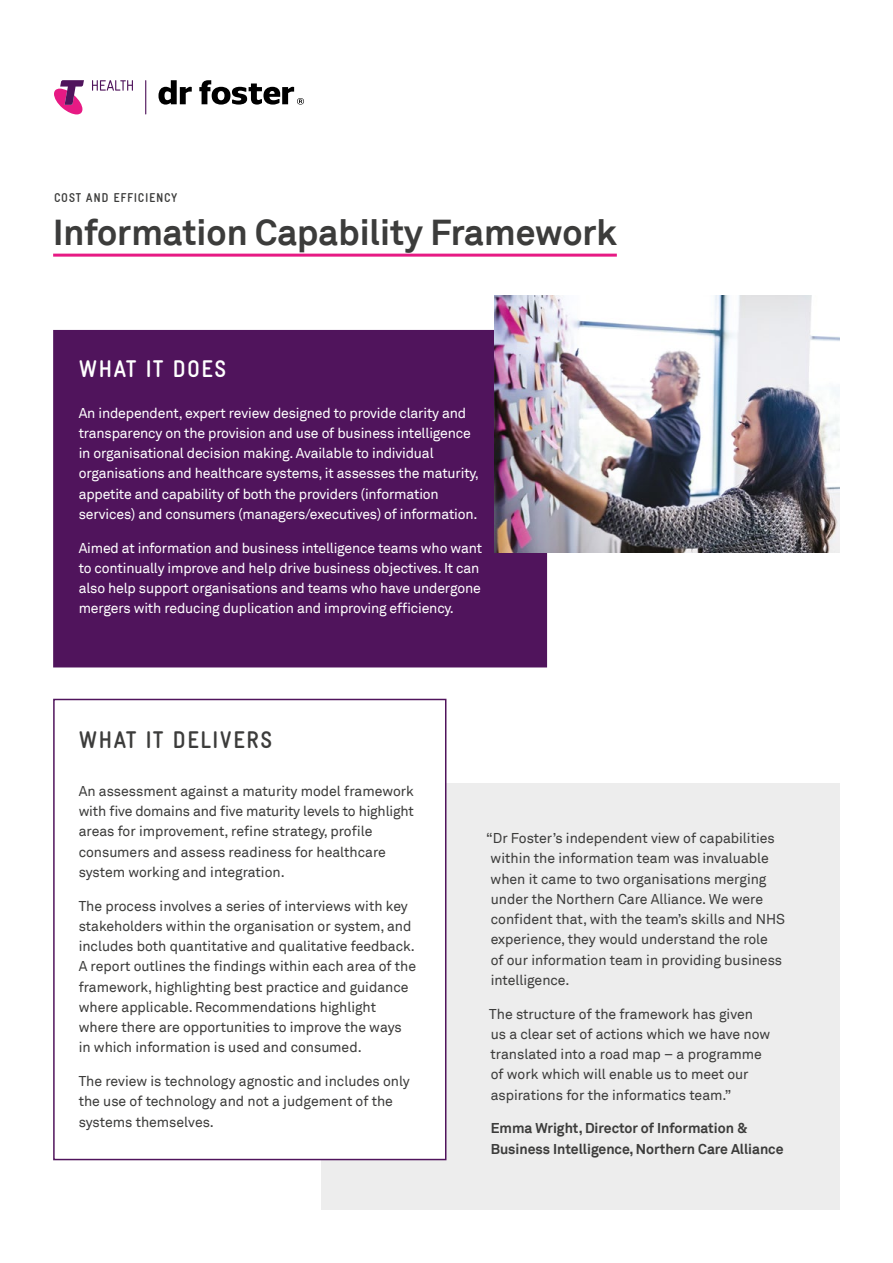
<style>
.page{position:relative;width:893px;height:1263px;background:#fff}
.page>*{position:absolute;margin:0;border:0;box-sizing:border-box;transform-origin:0 0}
.t1{font:700 36px "Telstra Akkurat TT";color:#3c3c3b}
.t2{font:24px "Gravur Cond Pro Bol R Cone";letter-spacing:.05em;color:#3c3c3b}
.t3{font:24px "Gravur Cond Pro Bol R Cone";letter-spacing:.05em;color:#fff}
.t4{font:14.25px/20.2px "Telstra Akkurat TT";color:#3c3c3b}
.t5{font:14.25px/20.2px "Telstra Akkurat TT";letter-spacing:-.01em;color:#fff}
.t6{font:700 14.25px/20.2px "Telstra Akkurat TT";color:#3c3c3b}
.t7{font:12.75px "Gravur Cond Pro Bol R Cone";letter-spacing:.05em;color:#3c3c3b}
</style>
<div class="page">
<div style="left:53px;top:330px;width:494px;height:337px;background:#50145c"></div>
<hr style="left:53px;top:254px;width:564px;height:3px;background:#e71a84">
<img style="left:495px;top:296px;width:345px;height:257px">
<div style="left:321px;top:784px;width:519px;height:426px;background:#ededed"></div>
<svg style="left:54px;top:80px;width:30px;height:34px"></svg>
<svg style="left:92px;top:80px;width:41px;height:11px"></svg>
<hr style="left:145px;top:80px;width:1px;height:34px;background:#50145c">
<svg style="left:158px;top:80px;width:34px;height:25px"></svg>
<svg style="left:199px;top:80px;width:105px;height:25px"></svg>
<div style="left:53px;top:699px;width:393px;height:461px;background:#fff;border:2px solid #50145c"></div>
<p class="t7" style="left:54px;top:188px;width:125px">COST AND EFFICIENCY</p>
<h1 class="t1" style="left:53px;top:210px;width:565px">Information Capability Framework</h1>
<h2 class="t3" style="left:79px;top:351px;width:149px">WHAT IT DOES</h2>
<p class="t5" style="left:79px;top:403px;width:402px">An independent, expert review designed to provide clarity and transparency on the provision and use of business intelligence in organisational decision making. Available to individual organisations and healthcare systems, it assesses the maturity, appetite and capability of both the providers (information services) and consumers (managers/executives) of information.</p>
<p class="t5" style="left:79px;top:538px;width:405px">Aimed at information and business intelligence teams who want to continually improve and help drive business objectives. It can also help support organisations and teams who have undergone mergers with reducing duplication and improving efficiency.</p>
<h2 class="t2" style="left:79px;top:722px;width:195px">WHAT IT DELIVERS</h2>
<p class="t4" style="left:79px;top:781px;width:337px">An assessment against a maturity model framework with five domains and five maturity levels to highlight areas for improvement, refine strategy, profile consumers and assess readiness for healthcare system working and integration.</p>
<p class="t4" style="left:79px;top:895px;width:339px">The process involves a series of interviews with key stakeholders within the organisation or system, and includes both quantitative and qualitative feedback.<br>A report outlines the findings within each area of the framework, highlighting best practice and guidance where applicable. Recommendations highlight where there are opportunities to improve the ways in which information is used and consumed.</p>
<p class="t4" style="left:79px;top:1071px;width:333px">The review is technology agnostic and includes only the use of technology and not a judgement of the systems themselves.</p>
<p class="t4" style="left:491px;top:828px;width:296px;text-indent:-4px">“Dr Foster’s independent view of capabilities within the information team was invaluable when it came to two organisations merging under the Northern Care Alliance. We were confident that, with the team’s skills and NHS experience, they would understand the role<br>of our information team in providing business intelligence.</p>
<p class="t4" style="left:489px;top:1003px;width:282px">The structure of the framework has given us a clear set of actions which we have now translated into a road map – a programme of work which will enable us to meet our aspirations for the informatics team.”</p>
<p class="t6" style="left:491px;top:1118px;width:294px">Emma Wright, Director of Information &amp;<br>Business Intelligence, Northern Care Alliance</p>
</div>
